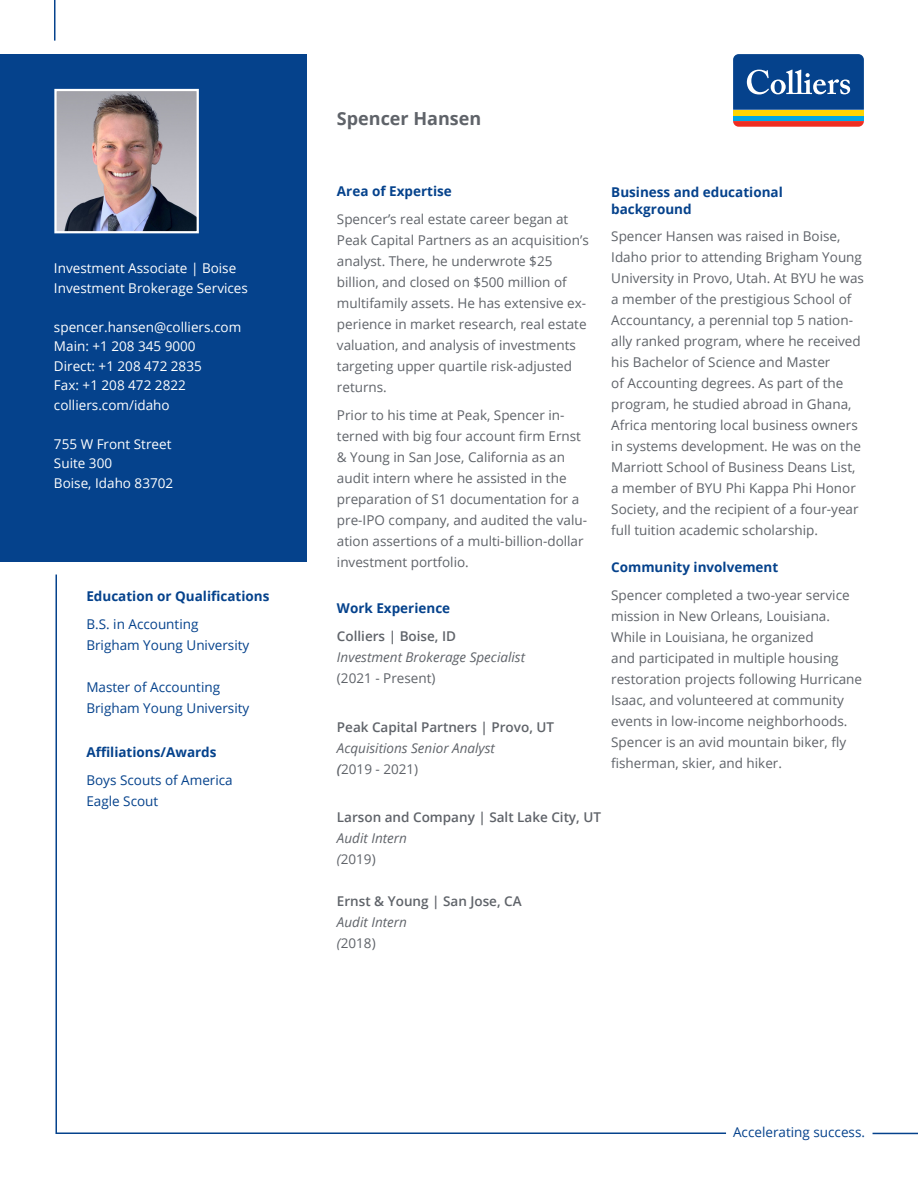
<style>
.page{position:relative;width:918px;height:1188px;background:#fff}
.page>*{position:absolute;margin:0;border:0;box-sizing:border-box;transform-origin:0 0}
.t1{font:700 18px "Open Sans";color:#5f6369}
.t2{font:13.5px/21px "Open Sans";color:#5f6369}
.t3{font:13.5px/19.5px "Open Sans";color:#fff}
.t4{font:13.5px/21px "Open Sans";color:#05428c}
.t5{font:700 13.5px/16.2px "Open Sans";color:#05428c}
.t6{font:600 13.5px "Open Sans";color:#5f6369}
.t7{font:italic 13.5px/21px "Open Sans";color:#5f6369}
.s1{font-weight:600}
.s2{font-style:normal}
</style>
<div class="page">
<hr style="left:873px;top:1133px;width:45px;height:1px;background:#05428c">
<div style="left:733px;top:115px;width:131px;height:6px;background:#00a8e4"></div>
<div style="left:733px;top:110px;width:131px;height:5px;background:#fed503"></div>
<svg style="left:733px;top:121px;width:131px;height:6px"></svg>
<svg style="left:733px;top:54px;width:131px;height:56px;background:#215799"></svg>
<hr style="left:54px;top:0;width:1px;height:41px;background:#05428c">
<div style="left:0;top:54px;width:307px;height:508px;background:#05428c"></div>
<svg style="left:55px;top:574px;width:672px;height:560px"></svg>
<img style="left:57px;top:92px;width:139px;height:138px">
<div style="left:54px;top:89px;width:145px;height:144px;border:2px solid #fff"></div>
<p class="t3" style="left:54px;top:258px;width:195px">Investment Associate | Boise<br>Investment Brokerage Services</p>
<p class="t3" style="left:54px;top:317px;width:189px">spencer.hansen@colliers.com<br>Main: +1 208 345 9000<br>Direct: +1 208 472 2835<br>Fax: +1 208 472 2822 colliers.com/idaho</p>
<p class="t3" style="left:54px;top:434px;width:121px">755 W Front Street<br>Suite 300<br>Boise, Idaho 83702</p>
<p class="t5" style="left:86px;top:588px;width:185px">Education or Qualifications</p>
<p class="t4" style="left:86px;top:613px;width:164px">B.S. in Accounting<br>Brigham Young University</p>
<p class="t4" style="left:86px;top:676px;width:164px">Master of Accounting<br>Brigham Young University</p>
<p class="t5" style="left:86px;top:744px;width:132px">Affiliations/Awards</p>
<p class="t4" style="left:86px;top:769px;width:148px">Boys Scouts of America<br>Eagle Scout</p>
<h1 class="t1" style="left:337px;top:106px;width:146px">Spencer Hansen</h1>
<p class="t5" style="left:337px;top:183px;width:116px">Area of Expertise</p>
<p class="t2" style="left:337px;top:208px;width:253px">Spencer’s real estate career began at Peak Capital Partners as an acquisition’s analyst. There, he underwrote $25 billion, and closed on $500 million of multifamily assets. He has extensive ex&shy;perience in market research, real estate valuation, and analysis of investments targeting upper quartile risk-adjusted returns.</p>
<p class="t2" style="left:337px;top:404px;width:252px">Prior to his time at Peak, Spencer in&shy;terned with big four account firm Ernst &amp; Young in San Jose, California as an audit intern where he assisted in the preparation of S1 documentation for a pre-IPO company, and audited the valu&shy;ation assertions of a multi-billion-dollar investment portfolio.</p>
<p class="t5" style="left:337px;top:600px;width:115px">Work Experience</p>
<p class="t6" style="left:337px;top:627px;width:121px">Colliers | Boise, ID</p>
<p class="t7" style="left:337px;top:646px;width:190px">Investment Brokerage Specialist</p>
<p class="t2" style="left:337px;top:667px;width:100px">(2021 - Present)</p>
<p class="t6" style="left:337px;top:717px;width:219px">Peak Capital Partners | Provo, UT</p>
<p class="t7" style="left:337px;top:737px;width:160px">Acquisitions Senior Analyst <span class="s1">(</span><span class="s2">2019 - 2021)</span></p>
<p class="t6" style="left:337px;top:808px;width:266px">Larson and Company | Salt Lake City, UT</p>
<p class="t7" style="left:337px;top:828px;width:72px">Audit Intern (<span class="s2">2019)</span></p>
<p class="t6" style="left:337px;top:892px;width:186px">Ernst &amp; Young | San Jose, CA</p>
<p class="t7" style="left:337px;top:912px;width:72px">Audit Intern (<span class="s2">2018)</span></p>
<p class="t5" style="left:611px;top:184px;width:173px">Business and educational background</p>
<p class="t2" style="left:611px;top:226px;width:254px">Spencer Hansen was raised in Boise, Idaho prior to attending Brigham Young University in Provo, Utah. At BYU he was a member of the prestigious School of Accountancy, a perennial top 5 nation&shy;ally ranked program, where he received his Bachelor of Science and Master<br>of Accounting degrees. As part of the program, he studied abroad in Ghana, Africa mentoring local business owners in systems development. He was on the Marriott School of Business Deans List, a member of BYU Phi Kappa Phi Honor Society, and the recipient of a four-year full tuition academic scholarship.</p>
<p class="t5" style="left:611px;top:559px;width:169px">Community involvement</p>
<p class="t2" style="left:611px;top:584px;width:252px">Spencer completed a two-year service mission in New Orleans, Louisiana.<br>While in Louisiana, he organized<br>and participated in multiple housing restoration projects following Hurricane Isaac, and volunteered at community events in low-income neighborhoods.<br>Spencer is an avid mountain biker, fly fisherman, skier, and hiker.</p>
<p class="t4" style="left:733px;top:1121px;width:133px">Accelerating success.</p>
</div>
